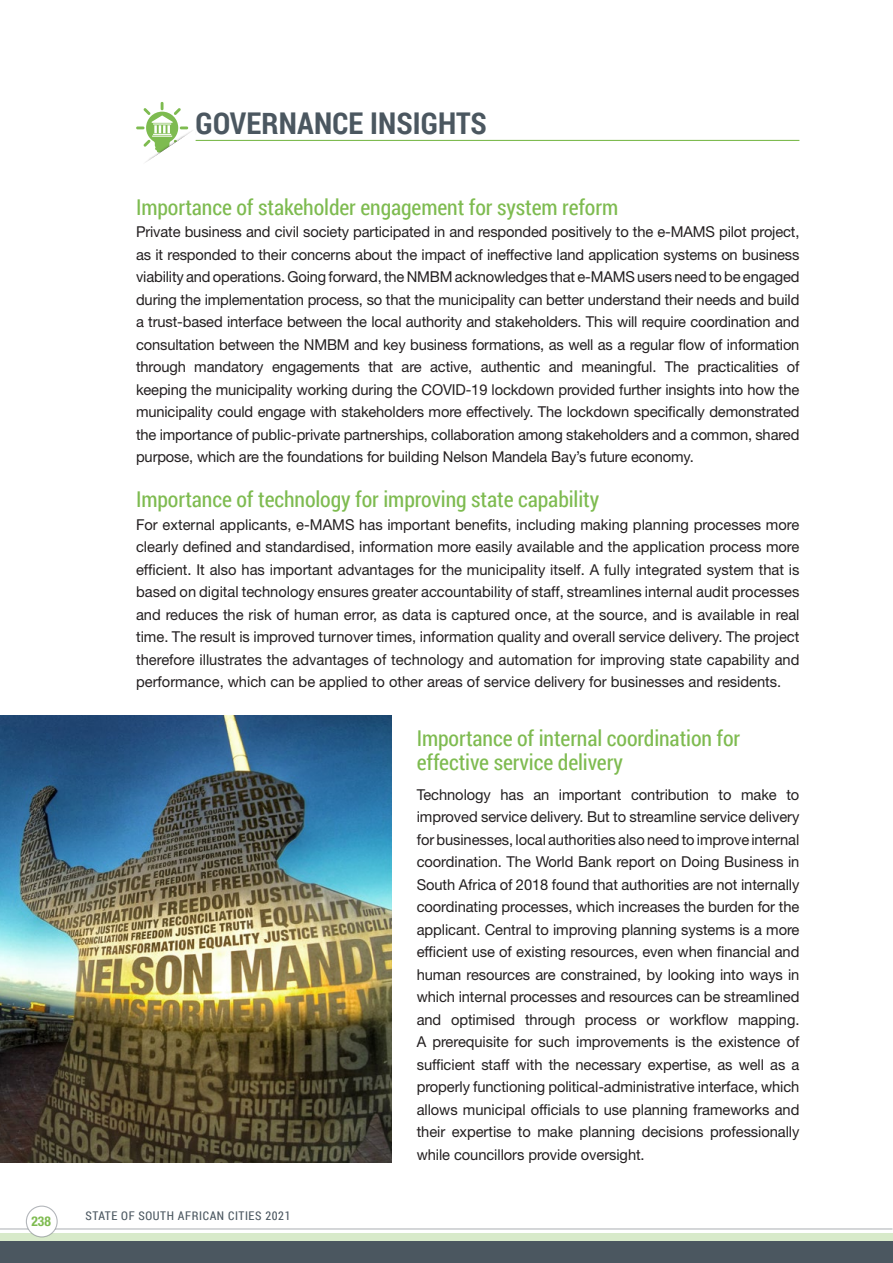
<style>
.page{position:relative;width:893px;height:1263px;background:#fff}
.page>*{position:absolute;margin:0;border:0;box-sizing:border-box;transform-origin:0 0}
.t1{font:700 30px "Roboto Condensed";letter-spacing:.005em;color:#4b5760}
.t2{font:21.75px/24.8px "Roboto Condensed";letter-spacing:-.005em;color:#7ebb50}
.t3{font:15px/22.5px "Helvetica Neue LT Std";letter-spacing:-.005em;color:#231f20;text-align:justify}
.t4{font:700 condensed 13.5px "Helvetica Neue LT Std";color:#7ebb50}
.t5{font:12px "Roboto Condensed";letter-spacing:.05em;color:#4b5760}
</style>
<div class="page">
<svg style="left:0;top:1233px;width:892px;height:9px;fill:#d8eaca"></svg>
<div style="left:0;top:1242px;width:892px;height:21px;background:#4b5760"></div>
<hr style="left:0;top:1228px;width:892px;height:1px;background:#676d76">
<div style="left:26px;top:1206px;width:31px;height:31px;background:#fff;border-radius:50%"></div>
<div style="left:26px;top:1205px;width:32px;height:32px;border:1px solid #676d76;border-radius:50%"></div>
<hr style="left:196px;top:140px;width:603px;height:1px;background:#7ebb50">
<svg style="left:136px;top:102px;width:60px;height:61px"></svg>
<img style="left:0;top:716px;width:391px;height:446px">
<p class="t4" style="left:31px;top:1213px;width:21px">238</p>
<h1 class="t1" style="left:196px;top:102px;width:293px">GOVERNANCE INSIGHTS</h1>
<h2 class="t2" style="left:136px;top:194px;width:484px">Importance of stakeholder engagement for system reform</h2>
<p class="t3" style="left:136px;top:220px;width:665px">Private business and civil society participated in and responded positively to the e-MAMS pilot project, as it responded to their concerns about the impact of ineffective land application systems on business viability and operations. Going forward, the NMBM acknowledges that e-MAMS users need to be engaged during the implementation process, so that the municipality can better understand their needs and build a trust-based interface between the local authority and stakeholders. This will require coordination and consultation between the NMBM and key business formations, as well as a regular flow of information through mandatory engagements that are active, authentic and meaningful. The practicalities of keeping the municipality working during the COVID-19 lockdown provided further insights into how the municipality could engage with stakeholders more effectively. The lockdown specifically demonstrated the importance of public-private partnerships, collaboration among stakeholders and a common, shared purpose, which are the foundations for building Nelson Mandela Bay’s future economy.</p>
<h2 class="t2" style="left:136px;top:486px;width:465px">Importance of technology for improving state capability</h2>
<p class="t3" style="left:136px;top:513px;width:665px">For external applicants, e-MAMS has important benefits, including making planning processes more clearly defined and standardised, information more easily available and the application process more efficient. It also has important advantages for the municipality itself. A fully integrated system that is based on digital technology ensures greater accountability of staff, streamlines internal audit processes and reduces the risk of human error, as data is captured once, at the source, and is available in real time. The result is improved turnover times, information quality and overall service delivery. The project therefore illustrates the advantages of technology and automation for improving state capability and performance, which can be applied to other areas of service delivery for businesses and residents.</p>
<h2 class="t2" style="left:417px;top:725px;width:325px">Importance of internal coordination for effective service delivery</h2>
<p class="t3" style="left:417px;top:783px;width:384px">Technology has an important contribution to make to improved service delivery. But to streamline service delivery for businesses, local authorities also need to improve internal coordination. The World Bank report on Doing Business in South Africa of 2018 found that authorities are not internally coordinating processes, which increases the burden for the applicant. Central to improving planning systems is a more efficient use of existing resources, even when financial and human resources are constrained, by looking into ways in which internal processes and resources can be streamlined and optimised through process or workflow mapping.<br>A prerequisite for such improvements is the existence of sufficient staff with the necessary expertise, as well as a properly functioning political-administrative interface, which allows municipal officials to use planning frameworks and their expertise to make planning decisions professionally while councillors provide oversight.</p>
<p class="t5" style="left:85px;top:1208px;width:207px">STATE OF SOUTH AFRICAN CITIES 2021</p>
</div>
